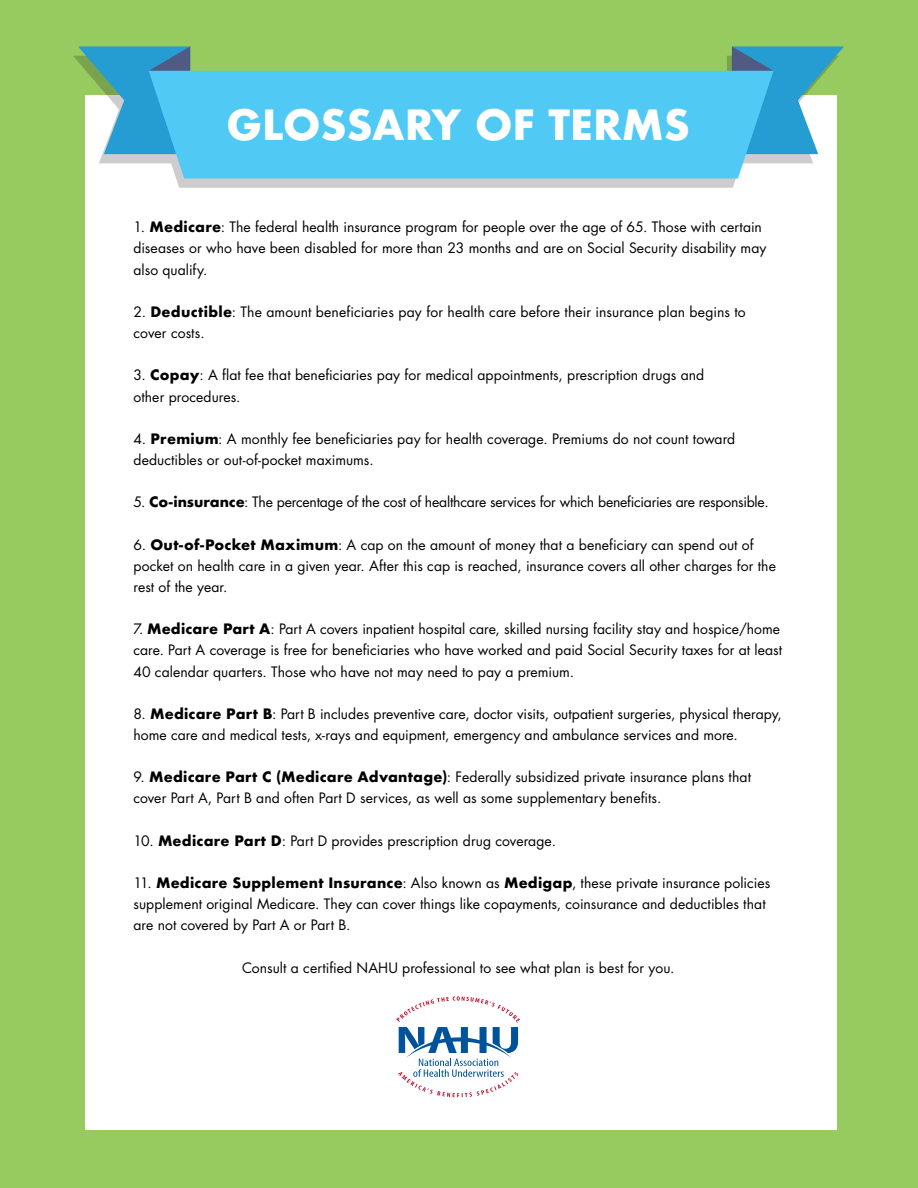
<style>
.page{position:relative;width:918px;height:1188px;background:#97cb5f}
.page>*{position:absolute;margin:0;border:0;box-sizing:border-box;transform-origin:0 0}
.t1{font:700 40.5px "Futura";color:#fff}
.t2{font:13.95px/21.1px "Futura";letter-spacing:.005em;color:#000}
.t3{font:13.95px "Futura";letter-spacing:-.015em;color:#000}
.s1{font-weight:700}
</style>
<div class="page">
<div style="left:85px;top:96px;width:752px;height:1034px;background:#fff"></div>
<svg style="left:396px;top:996px;width:124px;height:101px"></svg>
<svg style="left:73px;top:56px;width:745px;height:132px"></svg>
<svg style="left:732px;top:46px;width:112px;height:108px"></svg>
<svg style="left:78px;top:46px;width:112px;height:108px"></svg>
<div style="left:149px;top:71px;width:624px;height:108px;background:#50c9f5"></div>
<h1 class="t1" style="left:226px;top:95px;width:465px">GLOSSARY OF TERMS</h1>
<p class="t2" style="left:134px;top:217px;width:635px">1. <span class="s1">Medicare</span>: The federal health insurance program for people over the age of 65. Those with certain diseases or who have been disabled for more than 23 months and are on Social Security disability may also qualify.</p>
<p class="t2" style="left:133px;top:301px;width:614px">2. <span class="s1">Deductible</span>: The amount beneficiaries pay for health care before their insurance plan begins to cover costs.</p>
<p class="t2" style="left:133px;top:365px;width:572px">3. <span class="s1">Copay</span>: A flat fee that beneficiaries pay for medical appointments, prescription drugs and other procedures.</p>
<p class="t2" style="left:133px;top:428px;width:603px">4. <span class="s1">Premium</span>: A monthly fee beneficiaries pay for health coverage. Premiums do not count toward deductibles or out-of-pocket maximums.</p>
<p class="t3" style="left:133px;top:493px;width:637px">5. <span class="s1">Co-insurance</span>: The percentage of the cost of healthcare services for which beneficiaries are responsible.</p>
<p class="t2" style="left:133px;top:534px;width:644px">6. <span class="s1">Out-of-Pocket Maximum</span>: A cap on the amount of money that a beneficiary can spend out of pocket on health care in a given year. After this cap is reached, insurance covers all other charges for the rest of the year.</p>
<p class="t2" style="left:133px;top:619px;width:650px">7. <span class="s1">Medicare Part A</span>: Part A covers inpatient hospital care, skilled nursing facility stay and hospice/home care. Part A coverage is free for beneficiaries who have worked and paid Social Security taxes for at least<br>40 calendar quarters. Those who have not may need to pay a premium.</p>
<p class="t2" style="left:133px;top:703px;width:650px">8. <span class="s1">Medicare Part B</span>: Part B includes preventive care, doctor visits, outpatient surgeries, physical therapy, home care and medical tests, x-rays and equipment, emergency and ambulance services and more.</p>
<p class="t2" style="left:133px;top:767px;width:619px">9. <span class="s1">Medicare Part C (Medicare Advantage)</span>: Federally subsidized private insurance plans that cover Part A, Part B and often Part D services, as well as some supplementary benefits.</p>
<p class="t2" style="left:133px;top:830px;width:424px">10. <span class="s1">Medicare Part D</span>: Part D provides prescription drug coverage.</p>
<p class="t2" style="left:133px;top:872px;width:638px">11. <span class="s1">Medicare Supplement Insurance</span>: Also known as <span class="s1">Medigap</span>, these private insurance policies supplement original Medicare. They can cover things like copayments, coinsurance and deductibles that are not covered by Part A or Part B.</p>
<p class="t2" style="left:242px;top:957px;width:434px">Consult a certified NAHU professional to see what plan is best for you.</p>
</div>
